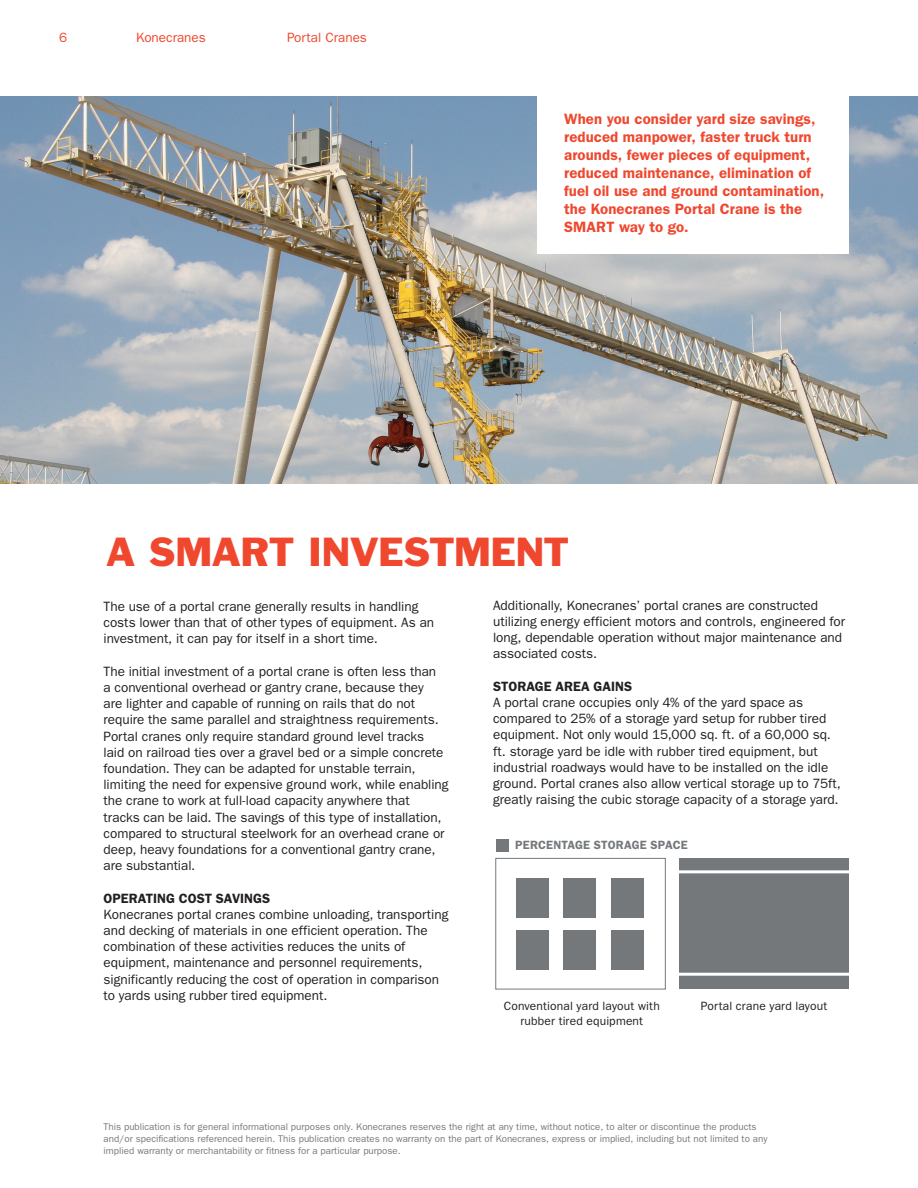
<style>
.page{position:relative;width:918px;height:1188px;background:#fff}
.page>*{position:absolute;margin:0;border:0;box-sizing:border-box;transform-origin:0 0}
.Sub_heading__9_11{font:37.5px "Franklin Gothic Std";letter-spacing:-.02em;color:#ef482f}
.Sub_heading__9_11-2{font:600 15px/18px "ITC Franklin Gothic Std";letter-spacing:.005em;color:#ef482f}
.Sub_heading__9_11-3{font:13.5px/16.2px "ITC Franklin Gothic Std";color:#231f20}
.Sub_heading__9_11-4{font:600 13.5px "ITC Franklin Gothic Std";color:#231f20}
.t1{font:13.5px "ITC Franklin Gothic Std";color:#ef482f}
.Sub_heading__9_11-5{font:12px/14.4px "ITC Franklin Gothic Std";letter-spacing:.015em;color:#231f20;text-align:center}
.Sub_heading__9_11-6{font:600 12px "ITC Franklin Gothic Std";letter-spacing:.015em;color:#75787b}
.Captions_6_5_8{font:9.75px/12px "ITC Franklin Gothic Std";color:#75787b}
</style>
<div class="page">
<img style="left:0;top:97px;width:918px;height:386px">
<div style="left:537px;top:88px;width:311px;height:166px;background:#fff"></div>
<div style="left:495px;top:858px;width:171px;height:131px;border:1px solid #75787b"></div>
<div style="left:679px;top:858px;width:170px;height:131px;background:#75787b"></div>
<div style="left:516px;top:878px;width:33px;height:39px;background:#75787b"></div>
<div style="left:516px;top:930px;width:33px;height:40px;background:#75787b"></div>
<div style="left:563px;top:878px;width:33px;height:39px;background:#75787b"></div>
<div style="left:563px;top:930px;width:33px;height:40px;background:#75787b"></div>
<div style="left:612px;top:878px;width:32px;height:39px;background:#75787b"></div>
<div style="left:612px;top:930px;width:32px;height:40px;background:#75787b"></div>
<hr style="left:679px;top:973px;width:184px;height:3px;background:#fff">
<hr style="left:674px;top:870px;width:184px;height:3px;background:#fff">
<div style="left:496px;top:839px;width:12px;height:13px;background:#75787b"></div>
<p class="t1" style="left:59px;top:30px;width:10px">6</p>
<p class="t1" style="left:136px;top:30px;width:71px">Konecranes</p>
<p class="t1" style="left:287px;top:30px;width:81px">Portal Cranes</p>
<p class="Sub_heading__9_11-2" style="left:564px;top:110px;width:262px">When you consider yard size savings, reduced manpower, faster truck turn arounds, fewer pieces of equipment, reduced maintenance, elimination of fuel oil use and ground contamination, the Konecranes Portal Crane is the SMART way to go.</p>
<p class="Sub_heading__9_11" style="left:106px;top:528px;width:464px">A SMART INVESTMENT</p>
<p class="Sub_heading__9_11-3" style="left:104px;top:598px;width:332px">The use of a portal crane generally results in handling costs lower than that of other types of equipment. As an investment, it can pay for itself in a short time.</p>
<p class="Sub_heading__9_11-3" style="left:104px;top:663px;width:347px">The initial investment of a portal crane is often less than<br>a conventional overhead or gantry crane, because they<br>are lighter and capable of running on rails that do not require the same parallel and straightness requirements.<br>Portal cranes only require standard ground level tracks<br>laid on railroad ties over a gravel bed or a simple concrete foundation. They can be adapted for unstable terrain, limiting the need for expensive ground work, while enabling the crane to work at full-load capacity anywhere that tracks can be laid. The savings of this type of installation, compared to structural steelwork for an overhead crane or deep, heavy foundations for a conventional gantry crane, are substantial.</p>
<p class="Sub_heading__9_11-4" style="left:104px;top:890px;width:168px">OPERATING COST SAVINGS</p>
<p class="Sub_heading__9_11-3" style="left:104px;top:906px;width:346px">Konecranes portal cranes combine unloading, transporting and decking of materials in one efficient operation. The combination of these activities reduces the units of equipment, maintenance and personnel requirements, significantly reducing the cost of operation in comparison to yards using rubber tired equipment.</p>
<p class="Sub_heading__9_11-3" style="left:493px;top:597px;width:354px">Additionally, Konecranes’ portal cranes are constructed utilizing energy efficient motors and controls, engineered for long, dependable operation without major maintenance and associated costs.</p>
<p class="Sub_heading__9_11-4" style="left:493px;top:678px;width:141px">STORAGE AREA GAINS</p>
<p class="Sub_heading__9_11-3" style="left:493px;top:694px;width:349px">A portal crane occupies only 4% of the yard space as compared to 25% of a storage yard setup for rubber tired equipment. Not only would 15,000 sq. ft. of a 60,000 sq. ft. storage yard be idle with rubber tired equipment, but industrial roadways would have to be installed on the idle ground. Portal cranes also allow vertical storage up to 75ft, greatly raising the cubic storage capacity of a storage yard.</p>
<p class="Sub_heading__9_11-6" style="left:515px;top:838px;width:174px">PERCENTAGE STORAGE SPACE</p>
<p class="Sub_heading__9_11-5" style="left:504px;top:999px;width:158px">Conventional yard layout with rubber tired equipment</p>
<p class="Sub_heading__9_11-5" style="left:701px;top:999px;width:128px">Portal crane yard layout</p>
<p class="Captions_6_5_8" style="left:104px;top:1121px;width:665px">This publication is for general informational purposes only. Konecranes reserves the right at any time, without notice, to alter or discontinue the products and/or specifications referenced herein. This publication creates no warranty on the part of Konecranes, express or implied, including but not limited to any implied warranty or merchantability or fitness for a particular purpose.</p>
</div>
